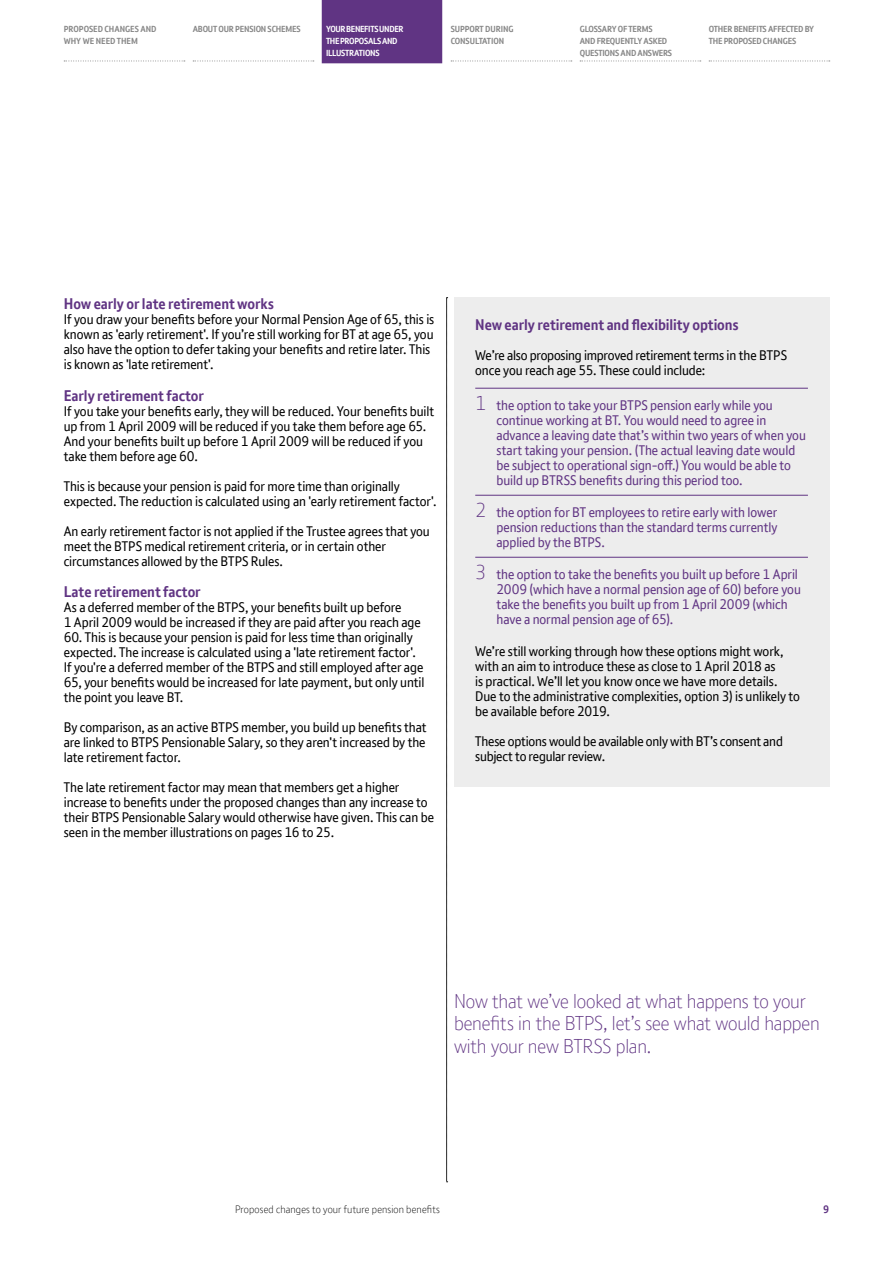
<style>
.page{position:relative;width:893px;height:1263px;background:#fff}
.page>*{position:absolute;margin:0;border:0;box-sizing:border-box;transform-origin:0 0}
.t1{font:300 19.5px/22.5px "BT Font";letter-spacing:-.01em;color:#603483}
.t2{font:700 15px "BT Font";letter-spacing:-.005em;color:#603483}
.t3{font:13.5px/15px "BT Font";letter-spacing:-.005em;color:#000}
.t4{font:13.5px/15px "BT Font";letter-spacing:-.005em;color:#603483}
.t5{font:300 10.5px "BT Font";letter-spacing:.015em;color:#000}
.t6{font:700 10.5px "BT Font";color:#603483}
.t7{font:700 8.55px/12px "BT Font";letter-spacing:-.02em;color:#878787}
.t8{font:700 8.55px/12px "BT Font";letter-spacing:-.035em;color:#fff}
.t9{font:700 8.55px/12px "BT Font";color:#878787}
.s1{font-weight:300;font-size:19.5px}
</style>
<div class="page">
<svg style="left:64px;top:61px;width:121px;height:1px"></svg>
<svg style="left:193px;top:61px;width:121px;height:1px"></svg>
<div style="left:322px;top:0;width:120px;height:63px;background:#603483"></div>
<svg style="left:451px;top:61px;width:121px;height:1px"></svg>
<svg style="left:580px;top:61px;width:121px;height:1px"></svg>
<svg style="left:709px;top:61px;width:121px;height:1px"></svg>
<div style="left:454px;top:298px;width:375px;height:489px;background:#ededed"></div>
<hr style="left:475px;top:388px;width:333px;height:1px;background:#603483">
<hr style="left:475px;top:495px;width:333px;height:1px;background:#603483">
<hr style="left:475px;top:557px;width:333px;height:1px;background:#603483">
<svg style="left:446px;top:297px;width:2px;height:885px;background:#929292"></svg>
<p class="t9" style="left:64px;top:23px;width:94px">PROPOSED CHANGES AND<br>WHY WE NEED THEM</p>
<p class="t7" style="left:193px;top:23px;width:109px">ABOUT OUR PENSION SCHEMES</p>
<p class="t8" style="left:326px;top:23px;width:79px">YOUR BENEFITS UNDER<br>THE PROPOSALS AND<br>ILLUSTRATIONS</p>
<p class="t7" style="left:451px;top:23px;width:64px">SUPPORT DURING<br>CONSULTATION</p>
<p class="t7" style="left:580px;top:23px;width:94px">GLOSSARY OF TERMS<br>AND FREQUENTLY ASKED<br>QUESTIONS AND ANSWERS</p>
<p class="t7" style="left:709px;top:23px;width:107px">OTHER BENEFITS AFFECTED BY<br>THE PROPOSED CHANGES</p>
<p class="t2" style="left:64px;top:294px;width:212px">How early or late retirement works</p>
<p class="t3" style="left:64px;top:312px;width:372px">If you draw your benefits before your Normal Pension Age of 65, this is known as 'early retirement'. If you’re still working for BT at age 65, you also have the option to defer taking your benefits and retire later. This is known as 'late retirement'.</p>
<p class="t2" style="left:64px;top:385px;width:142px">Early retirement factor</p>
<p class="t3" style="left:64px;top:403px;width:372px">If you take your benefits early, they will be reduced. Your benefits built up from 1 April 2009 will be reduced if you take them before age 65.<br>And your benefits built up before 1 April 2009 will be reduced if you take them before age 60.</p>
<p class="t3" style="left:64px;top:478px;width:374px">This is because your pension is paid for more time than originally expected. The reduction is calculated using an 'early retirement factor'.</p>
<p class="t3" style="left:64px;top:523px;width:368px">An early retirement factor is not applied if the Trustee agrees that you meet the BTPS medical retirement criteria, or in certain other circumstances allowed by the BTPS Rules.</p>
<p class="t2" style="left:64px;top:582px;width:138px">Late retirement factor</p>
<p class="t3" style="left:64px;top:600px;width:358px">As a deferred member of the BTPS, your benefits built up before<br>1 April 2009 would be increased if they are paid after you reach age</p>
<p class="t3" style="left:64px;top:630px;width:362px">60. This is because your pension is paid for less time than originally expected. The increase is calculated using a 'late retirement factor'.<br>If you're a deferred member of the BTPS and still employed after age 65, your benefits would be increased for late payment, but only until the point you leave BT.</p>
<p class="t3" style="left:64px;top:720px;width:364px;text-align:justify">By comparison, as an active BTPS member, you build up benefits that are linked to BTPS Pensionable Salary, so they aren't increased by the late retirement factor.</p>
<p class="t3" style="left:64px;top:780px;width:372px">The late retirement factor may mean that members get a higher increase to benefits under the proposed changes than any increase to their BTPS Pensionable Salary would otherwise have given. This can be seen in the member illustrations on pages 16 to 25.</p>
<p class="t2" style="left:475px;top:315px;width:265px">New early retirement and flexibility options</p>
<p class="t3" style="left:475px;top:348px;width:313px">We’re also proposing improved retirement terms in the BTPS once you reach age 55. These could include:</p>
<p class="t4" style="left:496px;top:397px;width:311px;text-indent:-21px"><span class="s1">1</span> the option to take your BTPS pension early while you continue working at BT. You would need to agree in advance a leaving date that’s within two years of when you start taking your pension. (The actual leaving date would be subject to operational sign-off.) You would be able to build up BTRSS benefits during this period too.</p>
<p class="t4" style="left:496px;top:504px;width:283px;text-align:justify;text-indent:-21px"><span class="s1">2</span> the option for BT employees to retire early with lower pension reductions than the standard terms currently applied by the BTPS.</p>
<p class="t4" style="left:496px;top:566px;width:306px;text-indent:-21px"><span class="s1">3</span> the option to take the benefits you built up before 1 April 2009 (which have a normal pension age of 60) before you take the benefits you built up from 1 April 2009 (which have a normal pension age of 65).</p>
<p class="t3" style="left:475px;top:643px;width:326px">We’re still working through how these options might work, with an aim to introduce these as close to 1 April 2018 as<br>is practical. We’ll let you know once we have more details.<br>Due to the administrative complexities, option 3) is unlikely to be available before 2019.</p>
<p class="t3" style="left:475px;top:733px;width:309px">These options would be available only with BT’s consent and subject to regular review.</p>
<h1 class="t1" style="left:454px;top:989px;width:367px">Now that we’ve looked at what happens to your benefits in the BTPS, let’s see what would happen with your new BTRSS plan.</h1>
<p class="t5" style="left:235px;top:1202px;width:206px">Proposed changes to your future pension benefits</p>
<p class="t6" style="left:823px;top:1202px;width:8px">9</p>
</div>
